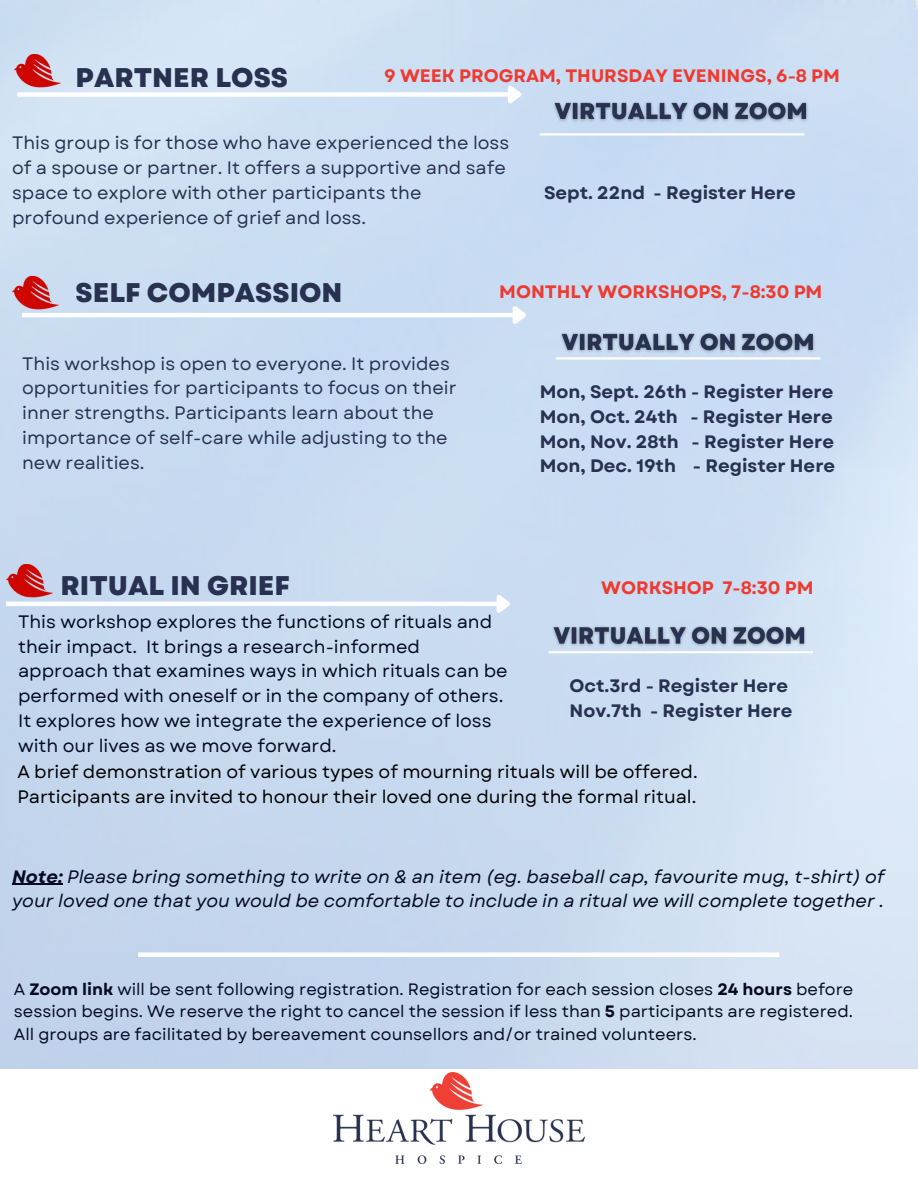
<style>
.page{position:relative;width:918px;height:1188px;background:#fff}
.page>*{position:absolute;margin:0;border:0;box-sizing:border-box;transform-origin:0 0}
.t1{font:800 27px "Garet";color:#283150}
.t2{font:18px/24.8px "Garet";color:#283150}
.t3{font:18px/24.8px "Garet";color:#030a22}
.t4{font:700 18px/24.8px "Garet";color:#283150}
.t5{font:italic 18px/24.8px "Garet";color:#030a22}
.t6{font:18px/24.8px "Garet";color:#000}
.t7{font:700 18px "Garet";color:#ee3a30}
.t8{font:16.5px/22.5px "Garet";color:#030a22;text-align:justify}
.s1{font-weight:700}
</style>
<div class="page">
<img style="left:0;top:0;width:918px;height:1069px">
<div style="left:17px;top:92px;width:492px;height:5px;background:#fff"></div>
<svg style="left:504px;top:81px;width:23px;height:29px"></svg>
<img style="left:549px;top:90px;width:264px;height:45px">
<hr style="left:6px;top:602px;width:492px;height:4px;background:#fff">
<svg style="left:493px;top:591px;width:22px;height:29px"></svg>
<img style="left:547px;top:614px;width:265px;height:45px">
<hr style="left:12px;top:884px;width:51px;height:1px;background:#030a22">
<hr style="left:22px;top:313px;width:492px;height:4px;background:#fff">
<svg style="left:509px;top:302px;width:22px;height:29px"></svg>
<img style="left:556px;top:320px;width:265px;height:45px">
<img style="left:334px;top:1072px;width:251px;height:91px">
<hr style="left:138px;top:953px;width:641px;height:4px;background:#fff">
<hr style="left:540px;top:133px;width:264px;height:3px;background:#fff">
<hr style="left:549px;top:651px;width:264px;height:2px;background:#fff">
<hr style="left:556px;top:357px;width:264px;height:3px;background:#fff">
<img style="left:14px;top:55px;width:46px;height:36px">
<img style="left:12px;top:276px;width:46px;height:36px">
<img style="left:6px;top:565px;width:46px;height:36px">
<h1 class="t1" style="left:76px;top:58px;width:214px">PARTNER LOSS</h1>
<p class="t7" style="left:384px;top:62px;width:457px">9 WEEK PROGRAM, THURSDAY EVENINGS, 6-8 PM</p>
<p class="t2" style="left:12px;top:131px;width:499px">This group is for those who have experienced the loss of a spouse or partner. It offers a supportive and safe space to explore with other participants the profound experience of grief and loss.</p>
<p class="t4" style="left:544px;top:180px;width:253px">Sept. 22nd - Register Here</p>
<h1 class="t1" style="left:76px;top:273px;width:269px">SELF COMPASSION</h1>
<p class="t7" style="left:499px;top:279px;width:325px">MONTHLY WORKSHOPS, 7-8:30 PM</p>
<p class="t2" style="left:22px;top:351px;width:436px">This workshop is open to everyone. It provides opportunities for participants to focus on their inner strengths. Participants learn about the importance of self-care while adjusting to the new realities.</p>
<p class="t4" style="left:540px;top:380px;width:297px">Mon, Sept. 26th - Register Here<br>Mon, Oct. 24th - Register Here<br>Mon, Nov. 28th - Register Here<br>Mon, Dec. 19th - Register Here</p>
<h1 class="t1" style="left:60px;top:566px;width:231px">RITUAL IN GRIEF</h1>
<p class="t7" style="left:601px;top:574px;width:214px">WORKSHOP 7-8:30 PM</p>
<p class="t3" style="left:18px;top:609px;width:491px">This workshop explores the functions of rituals and their impact. It brings a research-informed approach that examines ways in which rituals can be performed with oneself or in the company of others.<br>It explores how we integrate the experience of loss with our lives as we move forward.</p>
<p class="t4" style="left:570px;top:673px;width:224px">Oct.3rd - Register Here<br>Nov.7th - Register Here</p>
<p class="t6" style="left:17px;top:760px;width:682px">A brief demonstration of various types of mourning rituals will be offered.<br>Participants are invited to honour their loved one during the formal ritual.</p>
<p class="t5" style="left:12px;top:864px;width:874px"><span class="s1">Note:</span> Please bring something to write on &amp; an item (eg. baseball cap, favourite mug, t-shirt) of your loved one that you would be comfortable to include in a ritual we will complete together .</p>
<p class="t8" style="left:14px;top:978px;width:841px">A <span class="s1">Zoom link</span> will be sent following registration. Registration for each session closes <span class="s1">24 hours</span> before session begins. We reserve the right to cancel the session if less than <span class="s1">5</span> participants are registered.<br>All groups are facilitated by bereavement counsellors and/or trained volunteers.</p>
</div>
